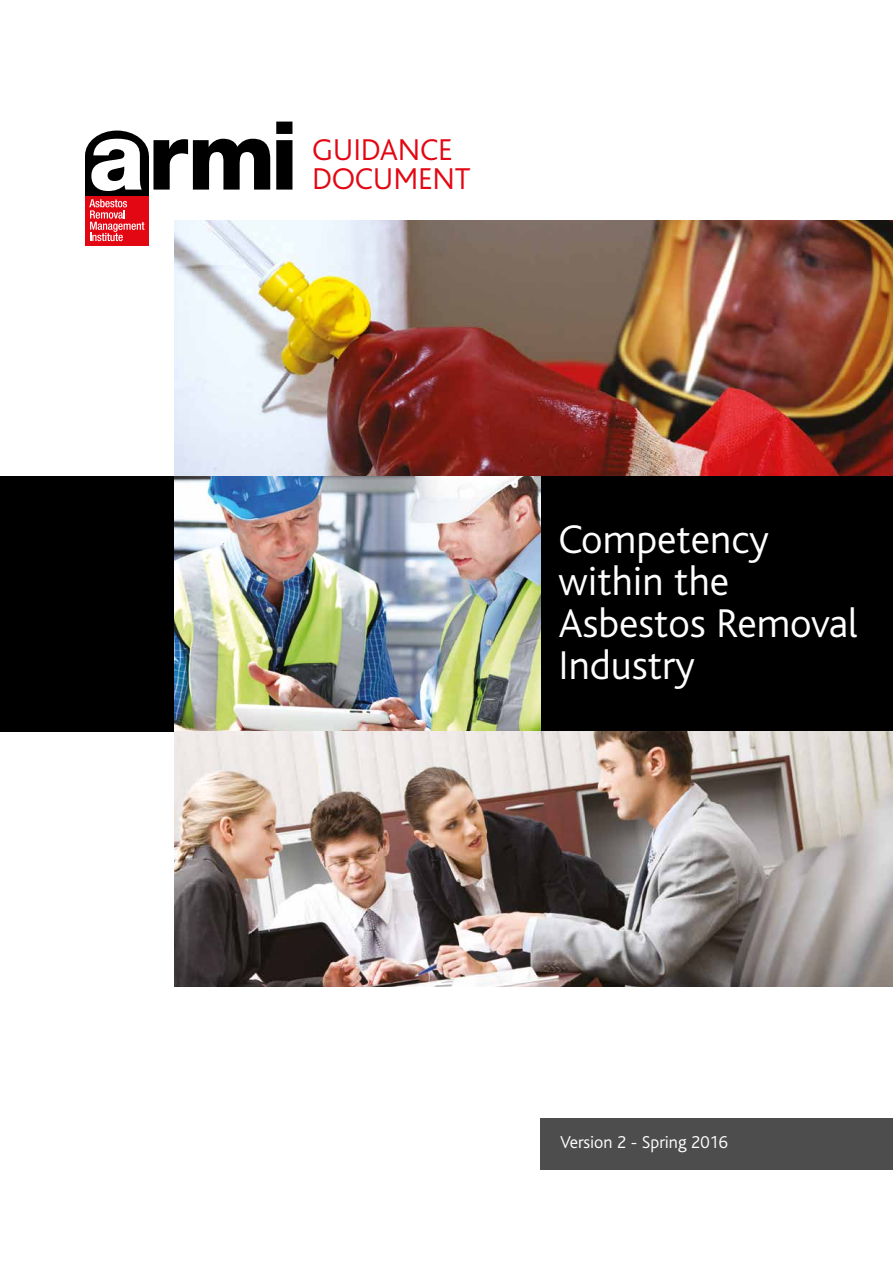
<style>
.page{position:relative;width:893px;height:1263px;background:#fff}
.page>*{position:absolute;margin:0;border:0;box-sizing:border-box;transform-origin:0 0}
.t1{font:300 42px/42px "Bliss";color:#fff}
.t2{font:300 31.5px/28.5px "Bliss";letter-spacing:-.01em;color:#e30613}
.t3{font:300 18px "Bliss";color:#fff}
</style>
<div class="page">
<div style="left:0;top:476px;width:893px;height:255px;background:#000"></div>
<img style="left:174px;top:476px;width:366px;height:255px">
<div style="left:85px;top:195px;width:64px;height:51px;background:#e30613"></div>
<div style="left:85px;top:156px;width:64px;height:39px;background:#000"></div>
<div style="left:85px;top:131px;width:64px;height:49px;background:#000;border-radius:50%"></div>
<svg style="left:91px;top:139px;width:51px;height:52px"></svg>
<svg style="left:153px;top:139px;width:117px;height:51px"></svg>
<svg style="left:276px;top:122px;width:16px;height:68px"></svg>
<svg style="left:89px;top:199px;width:55px;height:42px"></svg>
<img style="left:174px;top:221px;width:719px;height:255px">
<div style="left:540px;top:1118px;width:353px;height:51px;background:#4d4d4d"></div>
<img style="left:174px;top:731px;width:719px;height:255px">
<p class="t2" style="left:312px;top:136px;width:160px">GUIDANCE<br>DOCUMENT</p>
<p class="t1" style="left:558px;top:519px;width:301px">Competency within the<br>Asbestos Removal<br>Industry</p>
<p class="t3" style="left:560px;top:1133px;width:169px">Version 2 - Spring 2016</p>
</div>
